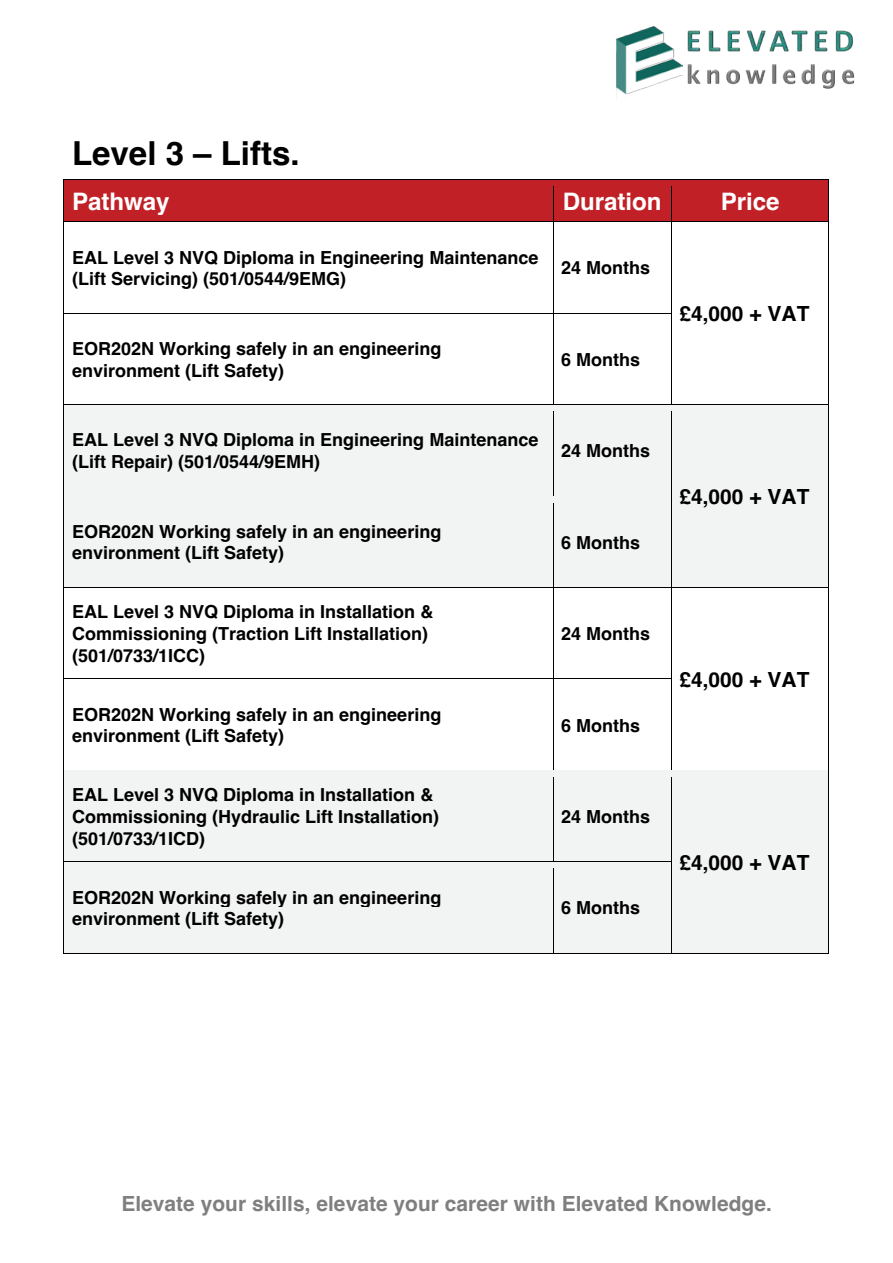
<style>
.page{position:relative;width:893px;height:1263px;background:#fff}
.page>*{position:absolute;margin:0;border:0;box-sizing:border-box;transform-origin:0 0}
.t1{font:700 33.15px "Helvetica";color:#000}
.t2{font:700 24.15px "Helvetica";color:#fff}
.t3{font:700 20.85px "Helvetica";letter-spacing:.005em;color:#7f7f80}
.t4{font:700 20.85px "Helvetica";letter-spacing:.005em;color:#000}
.t5{font:700 18px/21.6px "Helvetica";color:#000}
</style>
<div class="page">
<img style="left:617px;top:26px;width:65px;height:69px">
<img style="left:687px;top:30px;width:166px;height:22px">
<img style="left:687px;top:64px;width:168px;height:25px">
<div style="left:64px;top:180px;width:489px;height:41px;background:#c02026"></div>
<div style="left:553px;top:180px;width:117px;height:41px;background:#c02026"></div>
<div style="left:671px;top:180px;width:157px;height:41px;background:#c02026"></div>
<hr style="left:65px;top:179px;width:488px;height:1px;background:#000">
<hr style="left:554px;top:179px;width:116px;height:1px;background:#000">
<hr style="left:672px;top:179px;width:156px;height:1px;background:#000">
<hr style="left:63px;top:186px;width:1px;height:35px;background:#000">
<hr style="left:553px;top:186px;width:1px;height:35px;background:#000">
<hr style="left:670px;top:186px;width:1px;height:35px;background:#000">
<hr style="left:828px;top:186px;width:1px;height:35px;background:#000">
<hr style="left:64px;top:221px;width:489px;height:1px;background:#000">
<hr style="left:553px;top:221px;width:117px;height:1px;background:#000">
<hr style="left:671px;top:221px;width:157px;height:1px;background:#000">
<hr style="left:63px;top:229px;width:1px;height:84px;background:#000">
<hr style="left:553px;top:229px;width:1px;height:84px;background:#000">
<hr style="left:670px;top:229px;width:1px;height:84px;background:#000">
<hr style="left:828px;top:229px;width:1px;height:84px;background:#000">
<hr style="left:64px;top:313px;width:489px;height:1px;background:#000">
<hr style="left:553px;top:313px;width:117px;height:1px;background:#000">
<hr style="left:63px;top:320px;width:1px;height:84px;background:#000">
<hr style="left:553px;top:320px;width:1px;height:84px;background:#000">
<hr style="left:670px;top:320px;width:1px;height:84px;background:#000">
<hr style="left:828px;top:320px;width:1px;height:84px;background:#000">
<div style="left:64px;top:405px;width:489px;height:91px;background:#f2f3f3"></div>
<div style="left:553px;top:405px;width:117px;height:91px;background:#f2f3f3"></div>
<div style="left:671px;top:405px;width:157px;height:182px;background:#f2f3f3"></div>
<hr style="left:64px;top:404px;width:489px;height:1px;background:#000">
<hr style="left:553px;top:404px;width:117px;height:1px;background:#000">
<hr style="left:671px;top:404px;width:157px;height:1px;background:#000">
<hr style="left:63px;top:411px;width:1px;height:85px;background:#000">
<hr style="left:553px;top:411px;width:1px;height:85px;background:#000">
<hr style="left:670px;top:411px;width:1px;height:85px;background:#000">
<hr style="left:828px;top:411px;width:1px;height:85px;background:#000">
<div style="left:64px;top:496px;width:489px;height:91px;background:#f2f3f3"></div>
<div style="left:553px;top:496px;width:117px;height:91px;background:#f2f3f3"></div>
<hr style="left:63px;top:503px;width:1px;height:84px;background:#000">
<hr style="left:553px;top:503px;width:1px;height:84px;background:#000">
<hr style="left:670px;top:503px;width:1px;height:84px;background:#000">
<hr style="left:828px;top:503px;width:1px;height:84px;background:#000">
<hr style="left:64px;top:587px;width:489px;height:1px;background:#000">
<hr style="left:553px;top:587px;width:117px;height:1px;background:#000">
<hr style="left:671px;top:587px;width:157px;height:1px;background:#000">
<hr style="left:63px;top:594px;width:1px;height:85px;background:#000">
<hr style="left:553px;top:594px;width:1px;height:85px;background:#000">
<hr style="left:670px;top:594px;width:1px;height:85px;background:#000">
<hr style="left:828px;top:594px;width:1px;height:85px;background:#000">
<hr style="left:64px;top:679px;width:489px;height:1px;background:#000">
<hr style="left:553px;top:679px;width:117px;height:1px;background:#000">
<hr style="left:63px;top:686px;width:1px;height:84px;background:#000">
<hr style="left:553px;top:686px;width:1px;height:84px;background:#000">
<hr style="left:670px;top:686px;width:1px;height:84px;background:#000">
<hr style="left:828px;top:686px;width:1px;height:84px;background:#000">
<div style="left:64px;top:771px;width:489px;height:90px;background:#f2f3f3"></div>
<div style="left:553px;top:771px;width:117px;height:90px;background:#f2f3f3"></div>
<div style="left:671px;top:771px;width:157px;height:182px;background:#f2f3f3"></div>
<hr style="left:64px;top:770px;width:489px;height:1px;background:#000">
<hr style="left:553px;top:770px;width:117px;height:1px;background:#000">
<hr style="left:671px;top:770px;width:157px;height:1px;background:#000">
<hr style="left:63px;top:777px;width:1px;height:84px;background:#000">
<hr style="left:553px;top:777px;width:1px;height:84px;background:#000">
<hr style="left:670px;top:777px;width:1px;height:84px;background:#000">
<hr style="left:828px;top:777px;width:1px;height:84px;background:#000">
<div style="left:64px;top:862px;width:489px;height:91px;background:#f2f3f3"></div>
<div style="left:553px;top:862px;width:117px;height:91px;background:#f2f3f3"></div>
<hr style="left:64px;top:861px;width:489px;height:1px;background:#000">
<hr style="left:553px;top:861px;width:117px;height:1px;background:#000">
<hr style="left:63px;top:869px;width:1px;height:84px;background:#000">
<hr style="left:64px;top:953px;width:489px;height:1px;background:#000">
<hr style="left:553px;top:869px;width:1px;height:84px;background:#000">
<hr style="left:553px;top:953px;width:117px;height:1px;background:#000">
<hr style="left:670px;top:869px;width:1px;height:84px;background:#000">
<hr style="left:671px;top:953px;width:157px;height:1px;background:#000">
<hr style="left:828px;top:869px;width:1px;height:84px;background:#000">
<h1 class="t1" style="left:72px;top:133px;width:229px">Level 3 – Lifts.</h1>
<h2 class="t2" style="left:72px;top:186px;width:99px">Pathway</h2>
<h2 class="t2" style="left:562px;top:186px;width:100px">Duration</h2>
<h2 class="t2" style="left:720px;top:186px;width:60px">Price</h2>
<p class="t5" style="left:72px;top:248px;width:468px">EAL Level 3 NVQ Diploma in Engineering Maintenance (Lift Servicing) (501/0544/9EMG)</p>
<p class="t5" style="left:561px;top:259px;width:91px">24 Months</p>
<p class="t4" style="left:679px;top:301px;width:132px">£4,000 + VAT</p>
<p class="t5" style="left:72px;top:340px;width:371px">EOR202N Working safely in an engineering environment (Lift Safety)</p>
<p class="t5" style="left:561px;top:351px;width:81px">6 Months</p>
<p class="t5" style="left:72px;top:431px;width:468px">EAL Level 3 NVQ Diploma in Engineering Maintenance (Lift Repair) (501/0544/9EMH)</p>
<p class="t5" style="left:561px;top:442px;width:91px">24 Months</p>
<p class="t5" style="left:72px;top:523px;width:371px">EOR202N Working safely in an engineering environment (Lift Safety)</p>
<p class="t5" style="left:561px;top:534px;width:81px">6 Months</p>
<p class="t5" style="left:72px;top:603px;width:363px">EAL Level 3 NVQ Diploma in Installation &amp;<br>Commissioning (Traction Lift Installation) (501/0733/1ICC)</p>
<p class="t5" style="left:561px;top:625px;width:91px">24 Months</p>
<p class="t5" style="left:72px;top:706px;width:371px">EOR202N Working safely in an engineering environment (Lift Safety)</p>
<p class="t5" style="left:561px;top:716px;width:81px">6 Months</p>
<p class="t5" style="left:72px;top:786px;width:369px">EAL Level 3 NVQ Diploma in Installation &amp;<br>Commissioning (Hydraulic Lift Installation) (501/0733/1ICD)</p>
<p class="t5" style="left:561px;top:808px;width:91px">24 Months</p>
<p class="t5" style="left:72px;top:888px;width:371px">EOR202N Working safely in an engineering environment (Lift Safety)</p>
<p class="t5" style="left:561px;top:899px;width:81px">6 Months</p>
<p class="t4" style="left:679px;top:484px;width:132px">£4,000 + VAT</p>
<p class="t4" style="left:679px;top:667px;width:132px">£4,000 + VAT</p>
<p class="t4" style="left:679px;top:850px;width:132px">£4,000 + VAT</p>
<p class="t3" style="left:121px;top:1191px;width:652px">Elevate your skills, elevate your career with Elevated Knowledge.</p>
</div>
